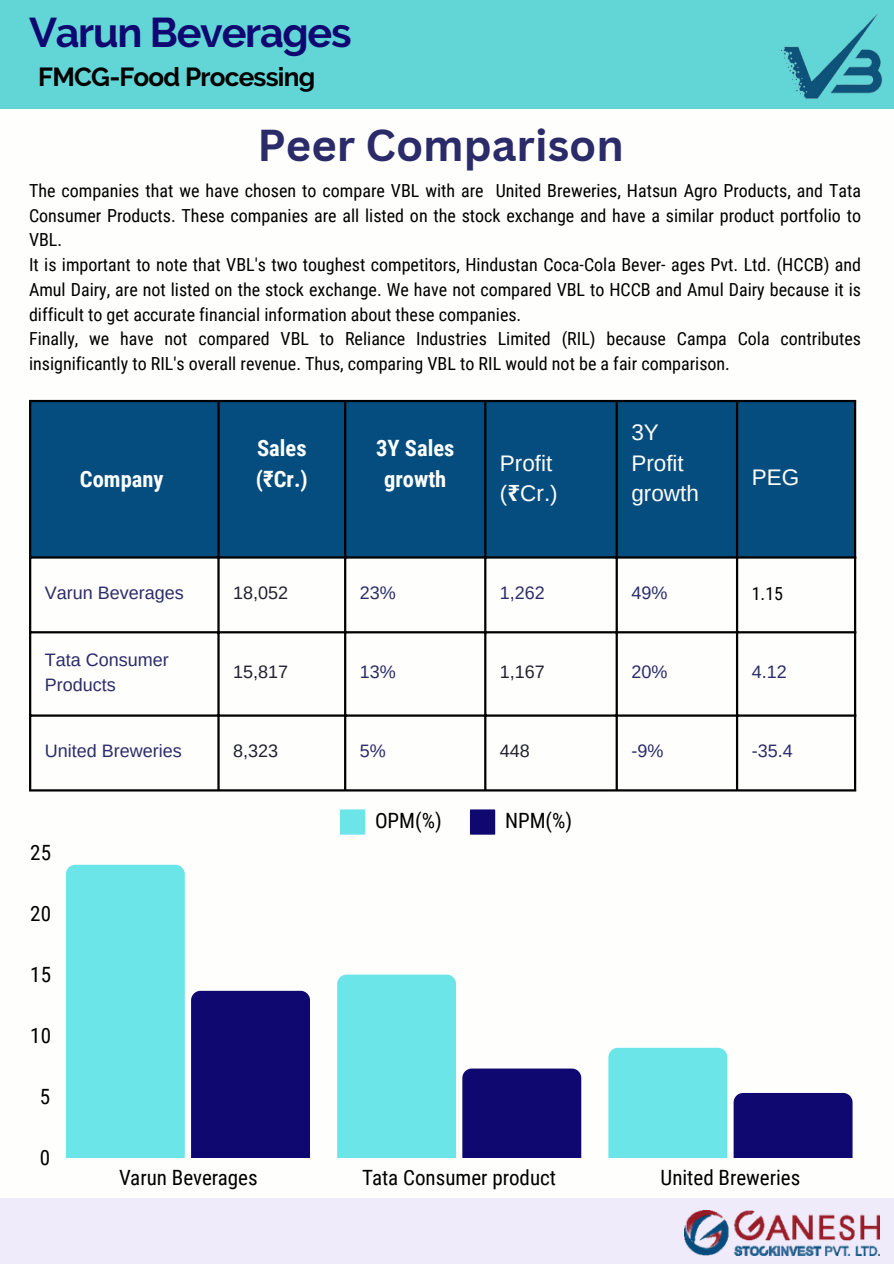
<style>
.page{position:relative;width:894px;height:1264px;background:#fff}
.page>*{position:absolute;margin:0;border:0;box-sizing:border-box;transform-origin:0 0}
.t1{font:700 43.5px "Canva Sans";color:#2b2b6a}
.t2{font:700 41.4px "Raleway";letter-spacing:-.03em;color:#100871}
.t3{font:700 26.1px "Raleway";letter-spacing:-.03em;color:#010000}
.t4{font:700 22.5px/30.3px "Roboto Condensed";color:#fefefd}
.t5{font:22.5px/30.3px "Arimo";color:#fefefd}
.t6{font:21px "Roboto Condensed";color:#000}
.t7{font:18px/24.8px "Roboto Condensed";color:#000;text-align:justify}
.t8{font:18px/24.8px "Arimo";color:#2b2b6a}
.t9{font:18px "Arimo";color:#22222f}
.s1{font-family:"Noto Sans";font-weight:700}
</style>
<div class="page">
<div style="left:0;top:1198px;width:893px;height:65px;background:#efebfa"></div>
<img style="left:684px;top:1210px;width:195px;height:45px">
<div style="left:31px;top:402px;width:822px;height:154px;background:#054d7e"></div>
<hr style="left:29px;top:402px;width:2px;height:387px;background:#000">
<hr style="left:217px;top:402px;width:2px;height:387px;background:#000">
<hr style="left:344px;top:402px;width:2px;height:387px;background:#000">
<hr style="left:484px;top:402px;width:2px;height:387px;background:#000">
<hr style="left:615px;top:402px;width:2px;height:387px;background:#000">
<hr style="left:735px;top:402px;width:3px;height:387px;background:#000">
<hr style="left:853px;top:402px;width:3px;height:387px;background:#000">
<hr style="left:29px;top:400px;width:827px;height:2px;background:#000">
<hr style="left:29px;top:556px;width:827px;height:2px;background:#000">
<hr style="left:29px;top:631px;width:827px;height:2px;background:#000">
<hr style="left:29px;top:714px;width:827px;height:2px;background:#000">
<hr style="left:29px;top:789px;width:827px;height:2px;background:#000">
<div style="left:1px;top:0;width:892px;height:109px;background:#62d6d6"></div>
<img style="left:781px;top:13px;width:101px;height:86px">
<svg style="left:340px;top:809px;width:25px;height:25px"></svg>
<svg style="left:470px;top:809px;width:25px;height:25px"></svg>
<div style="left:66px;top:864px;width:119px;height:293px;background:#6ce5e8"></div>
<div style="left:191px;top:990px;width:119px;height:167px;background:#100871"></div>
<div style="left:337px;top:974px;width:119px;height:183px;background:#6ce5e8"></div>
<div style="left:462px;top:1068px;width:119px;height:89px;background:#100871"></div>
<div style="left:608px;top:1047px;width:119px;height:110px;background:#6ce5e8"></div>
<div style="left:733px;top:1092px;width:119px;height:65px;background:#100871"></div>
<p class="t2" style="left:29px;top:8px;width:324px">Varun Beverages</p>
<p class="t3" style="left:38px;top:61px;width:278px">FMCG-Food Processing</p>
<p class="t1" style="left:257px;top:115px;width:368px">Peer Comparison</p>
<p class="t7" style="left:29px;top:178px;width:833px">The companies that we have chosen to compare VBL with are United Breweries, Hatsun Agro Products, and Tata Consumer Products. These companies are all listed on the stock exchange and have a similar product portfolio to VBL.</p>
<p class="t7" style="left:29px;top:252px;width:833px">It is important to note that VBL's two toughest competitors, Hindustan Coca-Cola Bever- ages Pvt. Ltd. (HCCB) and Amul Dairy, are not listed on the stock exchange. We have not compared VBL to HCCB and Amul Dairy because it is difficult to get accurate financial information about these companies.</p>
<p class="t7" style="left:29px;top:327px;width:833px">Finally, we have not compared VBL to Reliance Industries Limited (RIL) because Campa Cola contributes insignificantly to RIL's overall revenue. Thus, comparing VBL to RIL would not be a fair comparison.</p>
<h2 class="t4" style="left:80px;top:464px;width:85px">Company</h2>
<p class="t4" style="left:256px;top:433px;width:53px">Sales (₹Cr.)</p>
<h1 class="t4" style="left:376px;top:433px;width:80px;text-align:center">3Y Sales growth</h1>
<p class="t5" style="left:500px;top:448px;width:59px">Profit (<span class="s1">₹</span>Cr.)</p>
<p class="t5" style="left:631px;top:417px;width:54px">3Y<br>Profit</p>
<p class="t5" style="left:631px;top:478px;width:69px">growth</p>
<p class="t5" style="left:751px;top:462px;width:49px">PEG</p>
<p class="t8" style="left:45px;top:580px;width:141px">Varun Beverages</p>
<p class="t9" style="left:233px;top:583px;width:57px">18,052</p>
<p class="t8" style="left:360px;top:580px;width:38px">23%</p>
<p class="t8" style="left:500px;top:580px;width:47px">1,262</p>
<p class="t8" style="left:631px;top:580px;width:38px">49%</p>
<p class="t7" style="left:751px;top:581px;width:33px">1.15</p>
<p class="t8" style="left:45px;top:647px;width:125px">Tata Consumer<br>Products</p>
<p class="t9" style="left:233px;top:662px;width:57px">15,817</p>
<p class="t8" style="left:360px;top:659px;width:38px">13%</p>
<p class="t9" style="left:500px;top:662px;width:47px">1,167</p>
<p class="t8" style="left:631px;top:659px;width:38px">20%</p>
<p class="t8" style="left:751px;top:659px;width:37px">4.12</p>
<p class="t8" style="left:45px;top:738px;width:138px">United Breweries</p>
<p class="t9" style="left:233px;top:741px;width:47px">8,323</p>
<p class="t8" style="left:360px;top:738px;width:28px">5%</p>
<p class="t9" style="left:500px;top:741px;width:32px">448</p>
<p class="t8" style="left:631px;top:738px;width:34px">-9%</p>
<p class="t8" style="left:751px;top:738px;width:43px">-35.4</p>
<p class="t6" style="left:30px;top:840px;width:22px">25</p>
<p class="t6" style="left:30px;top:901px;width:22px">20</p>
<p class="t6" style="left:30px;top:962px;width:22px">15</p>
<p class="t6" style="left:30px;top:1023px;width:22px">10</p>
<p class="t6" style="left:40px;top:1084px;width:12px">5</p>
<p class="t6" style="left:40px;top:1145px;width:12px">0</p>
<p class="t6" style="left:375px;top:808px;width:68px">OPM(%)</p>
<p class="t6" style="left:505px;top:808px;width:69px">NPM(%)</p>
<p class="t6" style="left:119px;top:1165px;width:140px">Varun Beverages</p>
<p class="t6" style="left:362px;top:1165px;width:195px">Tata Consumer product</p>
<p class="t6" style="left:660px;top:1165px;width:141px">United Breweries</p>
</div>
